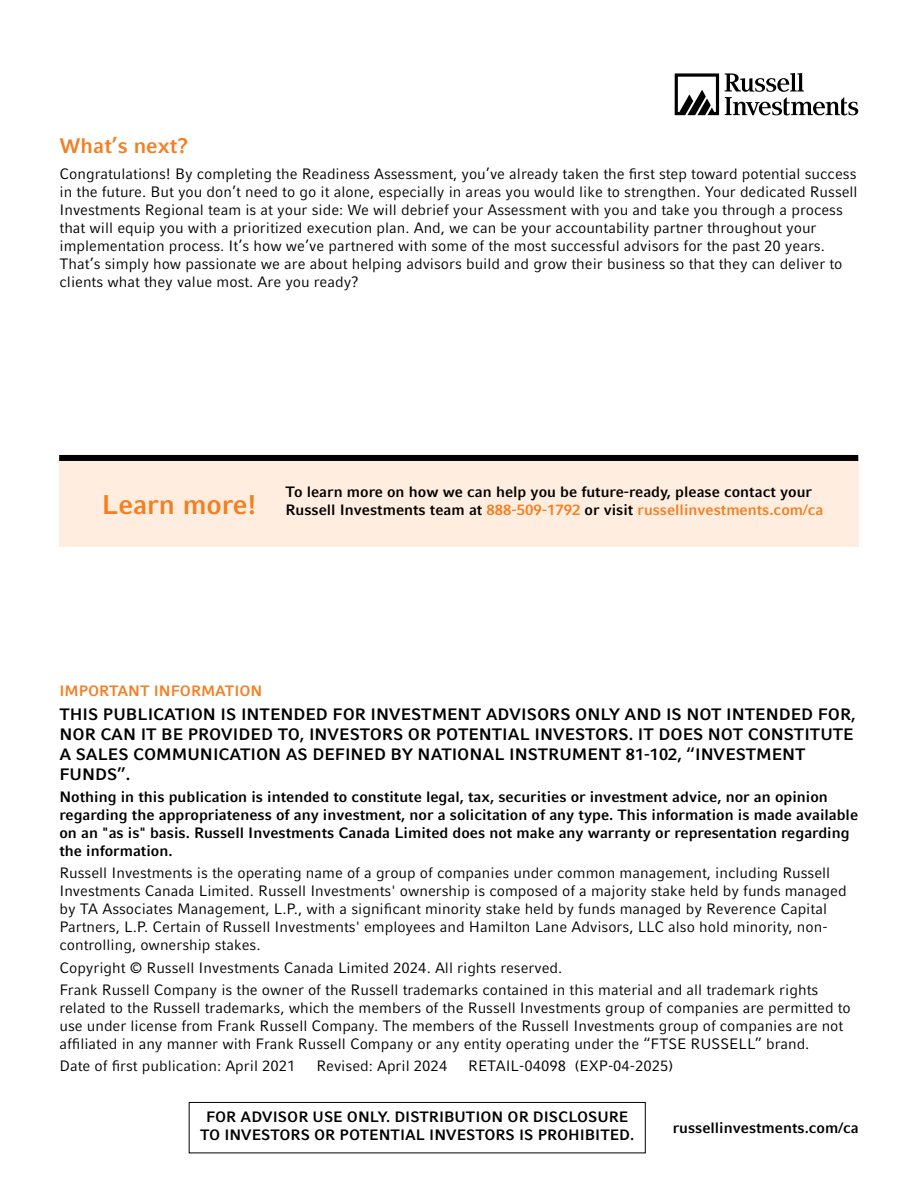
<style>
.page{position:relative;width:918px;height:1188px;background:#fff}
.page>*{position:absolute;margin:0;border:0;box-sizing:border-box;transform-origin:0 0}
.t1{font:700 27px "Compatil Fact LT Pro";color:#f57e20}
.t2{font:700 21px "Compatil Fact LT Pro";color:#f57e20}
.t3{font:700 16.5px/19.8px "Compatil Fact LT Pro";color:#000}
.t4{font:15px/18px "Compatil Fact LT Pro";color:#000}
.t5{font:700 15px/18px "Compatil Fact LT Pro";color:#000}
.t6{font:700 15px "Compatil Fact LT Pro";color:#f57e20}
.s1{color:#f57e20}
</style>
<div class="page">
<div style="left:189px;top:1102px;width:457px;height:51px;border:1px solid #000"></div>
<svg style="left:725px;top:73px;width:133px;height:42px"></svg>
<svg style="left:675px;top:73px;width:44px;height:42px"></svg>
<div style="left:59px;top:458px;width:799px;height:88px;background:#ffeee0"></div>
<div style="left:59px;top:455px;width:799px;height:6px;background:#000"></div>
<h2 class="t2" style="left:60px;top:133px;width:130px">What’s next?</h2>
<p class="t4" style="left:60px;top:165px;width:800px">Congratulations! By completing the Readiness Assessment, you’ve already taken the first step toward potential success in the future. But you don’t need to go it alone, especially in areas you would like to strengthen. Your dedicated Russell Investments Regional team is at your side: We will debrief your Assessment with you and take you through a process that will equip you with a prioritized execution plan. And, we can be your accountability partner throughout your implementation process. It’s how we’ve partnered with some of the most successful advisors for the past 20 years.<br>That’s simply how passionate we are about helping advisors build and grow their business so that they can deliver to clients what they value most. Are you ready?</p>
<h1 class="t1" style="left:102px;top:489px;width:156px">Learn more!</h1>
<p class="t5" style="left:286px;top:483px;width:539px">To learn more on how we can help you be future-ready, please contact your<br>Russell Investments team at <span class="s1">888-509-1792</span> or visit <span class="s1">russellinvestments.com/ca</span></p>
<p class="t6" style="left:59px;top:682px;width:204px">IMPORTANT INFORMATION</p>
<p class="t3" style="left:59px;top:705px;width:798px">THIS PUBLICATION IS INTENDED FOR INVESTMENT ADVISORS ONLY AND IS NOT INTENDED FOR, NOR CAN IT BE PROVIDED TO, INVESTORS OR POTENTIAL INVESTORS. IT DOES NOT CONSTITUTE A SALES COMMUNICATION AS DEFINED BY NATIONAL INSTRUMENT 81-102, “INVESTMENT FUNDS”.</p>
<p class="t5" style="left:59px;top:788px;width:800px">Nothing in this publication is intended to constitute legal, tax, securities or investment advice, nor an opinion regarding the appropriateness of any investment, nor a solicitation of any type. This information is made available on an "as is" basis. Russell Investments Canada Limited does not make any warranty or representation regarding the information.</p>
<p class="t4" style="left:59px;top:864px;width:789px">Russell Investments is the operating name of a group of companies under common management, including Russell Investments Canada Limited. Russell Investments' ownership is composed of a majority stake held by funds managed by TA Associates Management, L.P., with a significant minority stake held by funds managed by Reverence Capital Partners, L.P. Certain of Russell Investments' employees and Hamilton Lane Advisors, LLC also hold minority, non&shy;controlling, ownership stakes.</p>
<p class="t4" style="left:59px;top:956px;width:760px;line-height:22.2px">Copyright © Russell Investments Canada Limited 2024. All rights reserved.<br>Frank Russell Company is the owner of the Russell trademarks contained in this material and all trademark rights</p>
<p class="t4" style="left:59px;top:999px;width:793px">related to the Russell trademarks, which the members of the Russell Investments group of companies are permitted to use under license from Frank Russell Company. The members of the Russell Investments group of companies are not affiliated in any manner with Frank Russell Company or any entity operating under the “FTSE RUSSELL” brand.</p>
<p class="t4" style="left:59px;top:1057px;width:238px">Date of first publication: April 2021</p>
<p class="t4" style="left:316px;top:1057px;width:132px">Revised: April 2024</p>
<p class="t4" style="left:468px;top:1057px;width:207px">RETAIL-04098 (EXP-04-2025)</p>
<p class="t5" style="left:200px;top:1108px;width:436px;text-align:center">FOR ADVISOR USE ONLY. DISTRIBUTION OR DISCLOSURE<br>TO INVESTORS OR POTENTIAL INVESTORS IS PROHIBITED.</p>
<p class="t5" style="left:673px;top:1119px;width:187px">russellinvestments.com/ca</p>
</div>
